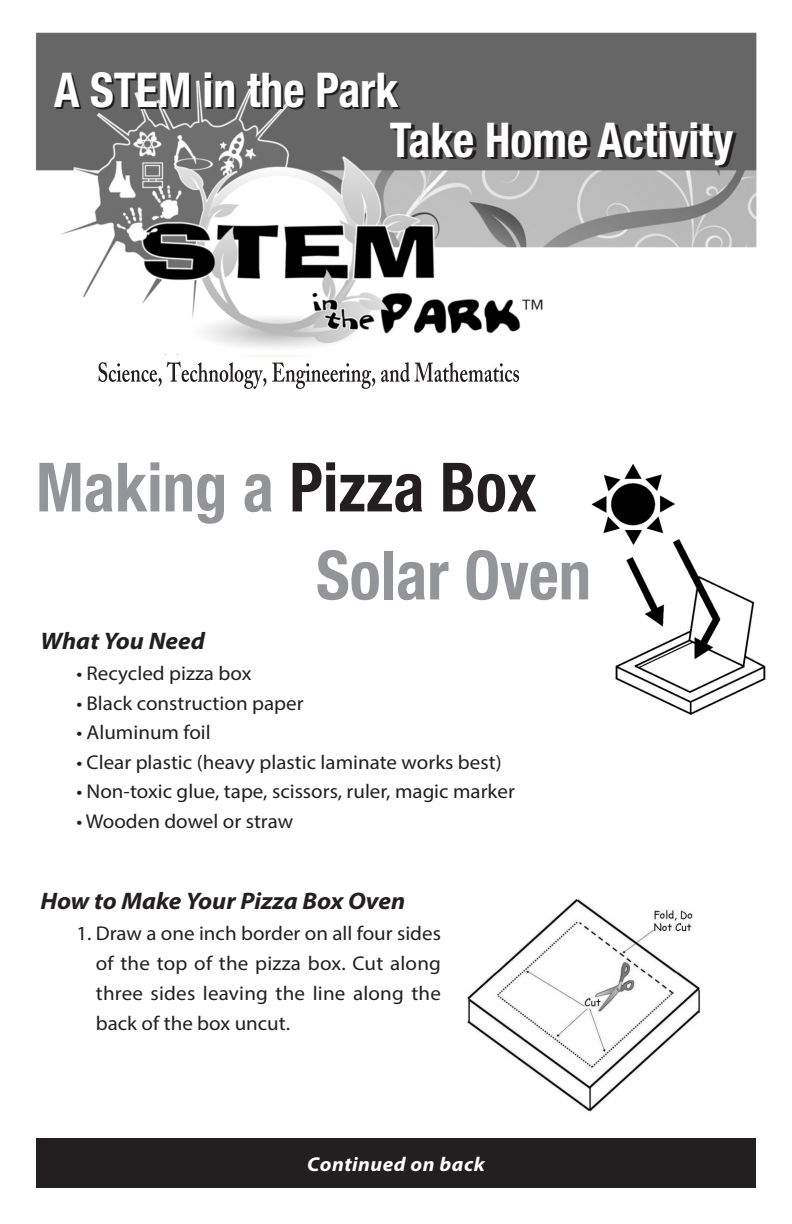
<style>
.page{position:relative;width:792px;height:1224px;background:#fff}
.page>*{position:absolute;margin:0;border:0;box-sizing:border-box;transform-origin:0 0}
.t1{font:700 condensed 68px/88px "Helvetica Neue";color:#939598;scale:.95 1}
.t2{font:700 condensed 48px/50px "Helvetica Neue";color:#fff;scale:.95 1}
.t3{font:italic 700 24px "Myriad Pro";color:#231f20;scale:1.05 1}
.t4{font:20px/30px "Myriad Pro";color:#231f20;text-align:justify;scale:1.05 1}
.t5{font:italic 700 20px "Myriad Pro";letter-spacing:.025em;color:#fff;scale:1.05 1}
.s1{color:#231f20}
</style>
<div class="page">
<img style="left:35px;top:32px;width:722px;height:316px">
<img style="left:591px;top:465px;width:175px;height:250px">
<div style="left:36px;top:1139px;width:720px;height:49px;background:#231f20"></div>
<svg style="left:98px;top:356px;width:277px;height:33px"></svg>
<svg style="left:381px;top:362px;width:138px;height:20px"></svg>
<img style="left:467px;top:898px;width:234px;height:214px">
<h2 class="t2" style="left:390px;top:62px;width:363px;text-indent:-336px">A STEM in the Park<br>Take Home Activity</h2>
<h1 class="t1" style="left:316px;top:439px;width:291px;text-indent:-280px">Making a <span class="s1">Pizza Box<br></span>Solar Oven</h1>
<p class="t3" style="left:40px;top:632px;width:158px">What You Need</p>
<p class="t4" style="left:76px;top:660px;width:168px">• Recycled pizza box</p>
<p class="t4" style="left:76px;top:690px;width:218px">• Black construction paper</p>
<p class="t4" style="left:76px;top:719px;width:130px">• Aluminum foil</p>
<p class="t4" style="left:76px;top:749px;width:407px">• Clear plastic (heavy plastic laminate works best)</p>
<p class="t4" style="left:76px;top:778px;width:419px">• Non-toxic glue, tape, scissors, ruler, magic marker</p>
<p class="t4" style="left:76px;top:808px;width:208px">• Wooden dowel or straw</p>
<p class="t3" style="left:40px;top:892px;width:349px">How to Make Your Pizza Box Oven</p>
<p class="t4" style="left:96px;top:920px;width:330px;text-indent:-19px">1. Draw a one inch border on all four sides of the top of the pizza box. Cut along three sides leaving the line along the back of the box uncut.</p>
<p class="t5" style="left:307px;top:1157px;width:171px">Continued on back</p>
</div>
